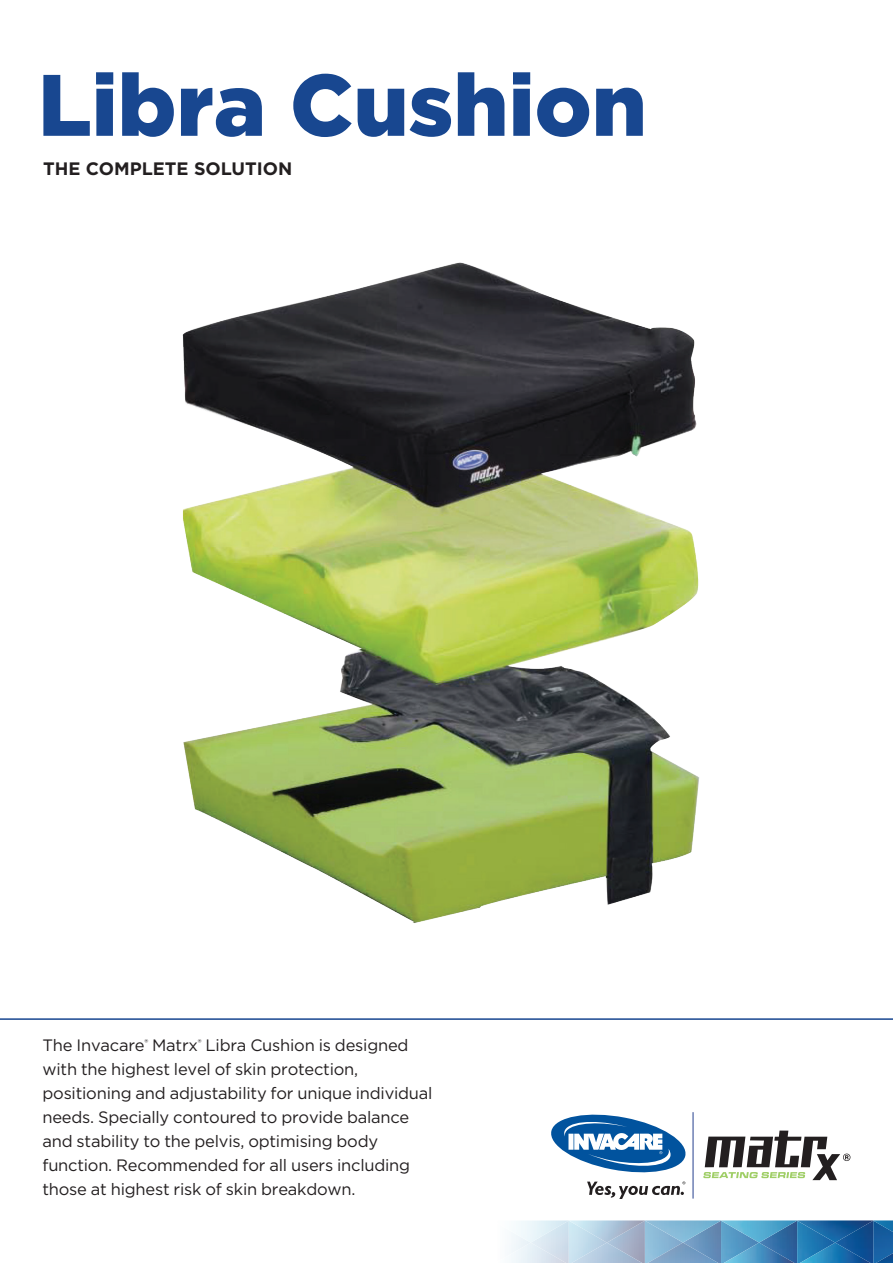
<style>
.page{position:relative;width:893px;height:1263px;background:#fff}
.page>*{position:absolute;margin:0;border:0;box-sizing:border-box;transform-origin:0 0}
.t1{font:900 87px "Gotham";color:#184790}
.t2{font:700 18px "Gotham";color:#231f20}
.Intro_Text{font:16.5px/24px "Gotham";letter-spacing:-.015em;color:#231f20}
</style>
<div class="page">
<img style="left:874px;top:1239px;width:19px;height:7px">
<img style="left:874px;top:1246px;width:19px;height:17px">
<svg style="left:511px;top:1220px;width:363px;height:43px;background:#7aa8cb"></svg>
<img style="left:873px;top:1220px;width:20px;height:19px">
<svg style="left:551px;top:1114px;width:135px;height:84px"></svg>
<hr style="left:693px;top:1112px;width:1px;height:86px;background:#253f8e">
<hr style="left:0;top:1018px;width:893px;height:2px;background:#184790">
<svg style="left:703px;top:1130px;width:147px;height:50px"></svg>
<img style="left:182px;top:262px;width:517px;height:661px">
<p class="t1" style="left:38px;top:55px;width:610px">Libra Cushion</p>
<p class="t2" style="left:43px;top:156px;width:251px">THE COMPLETE SOLUTION</p>
<p class="Intro_Text" style="left:43px;top:1033px;width:391px">The Invacare<sup>®</sup> Matrx<sup>®</sup> Libra Cushion is designed with the highest level of skin protection, positioning and adjustability for unique individual needs. Specially contoured to provide balance and stability to the pelvis, optimising body function. Recommended for all users including those at highest risk of skin breakdown.</p>
</div>
